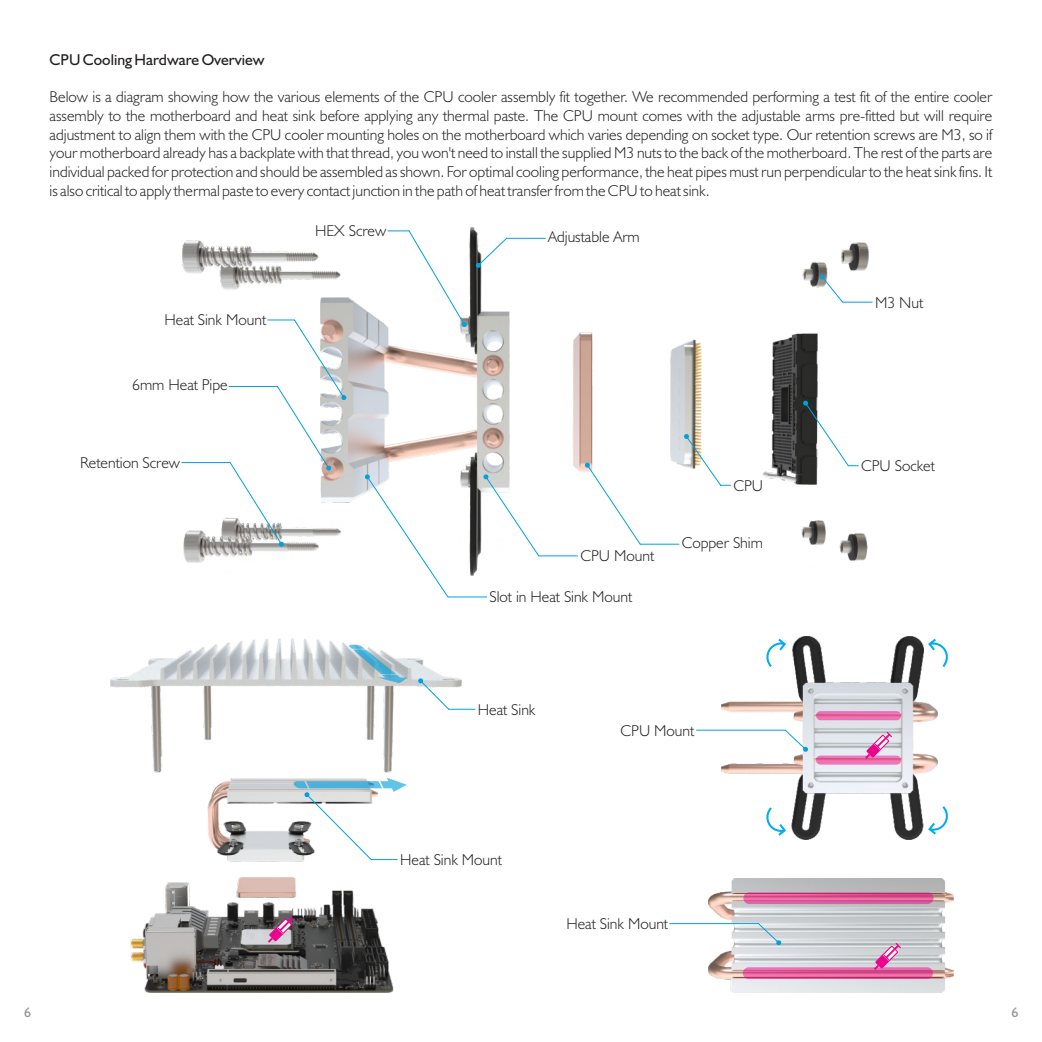
<style>
.page{position:relative;width:1042px;height:1042px;background:#fff}
.page>*{position:absolute;margin:0;border:0;box-sizing:border-box;transform-origin:0 0}
.t1{font:300 15.75px/18.7px "Humanist 521 BT";color:#231f20;text-align:justify}
.t2{font:15.75px "Humanist 521 BT";color:#231f20}
.t3{font:14px "Humanist 521 BT";color:#939598}
</style>
<div class="page">
<img style="left:110px;top:638px;width:343px;height:355px">
<img style="left:708px;top:879px;width:245px;height:113px">
<svg style="left:348px;top:645px;width:60px;height:38px"></svg>
<svg style="left:938px;top:643px;width:10px;height:24px"></svg>
<svg style="left:938px;top:806px;width:10px;height:24px"></svg>
<img style="left:722px;top:636px;width:216px;height:203px">
<svg style="left:865px;top:732px;width:27px;height:23px"></svg>
<div style="left:816px;top:755px;width:85px;height:9px;background:#ed028c;border-radius:5px;opacity:.49"></div>
<div style="left:816px;top:711px;width:85px;height:9px;background:#ed028c;border-radius:5px;opacity:.49"></div>
<svg style="left:874px;top:943px;width:27px;height:24px"></svg>
<div style="left:743px;top:967px;width:190px;height:12px;background:#ed028c;border-radius:6px;opacity:.49"></div>
<div style="left:743px;top:892px;width:190px;height:12px;background:#ed028c;border-radius:6px;opacity:.49"></div>
<svg style="left:418px;top:678px;width:57px;height:32px"></svg>
<svg style="left:293px;top:777px;width:114px;height:83px"></svg>
<img style="left:182px;top:227px;width:686px;height:336px">
<svg style="left:820px;top:274px;width:52px;height:29px"></svg>
<svg style="left:388px;top:230px;width:79px;height:97px"></svg>
<svg style="left:476px;top:238px;width:70px;height:30px"></svg>
<svg style="left:585px;top:434px;width:146px;height:111px"></svg>
<svg style="left:803px;top:401px;width:55px;height:65px"></svg>
<svg style="left:181px;top:319px;width:165px;height:227px"></svg>
<svg style="left:268px;top:915px;width:27px;height:28px"></svg>
<svg style="left:696px;top:729px;width:112px;height:23px"></svg>
<svg style="left:669px;top:923px;width:112px;height:22px"></svg>
<svg style="left:365px;top:474px;width:213px;height:123px"></svg>
<p class="t2" style="left:50px;top:53px;width:216px">CPU Cooling Hardware Overview</p>
<p class="t1" style="left:50px;top:89px;width:944px">Below is a diagram showing how the various elements of the CPU cooler assembly fit together. We recommended performing a test fit of the entire cooler assembly to the motherboard and heat sink before applying any thermal paste. The CPU mount comes with the adjustable arms pre-fitted but will require adjustment to align them with the CPU cooler mounting holes on the motherboard which varies depending on socket type. Our retention screws are M3, so if your motherboard already has a backplate with that thread, you won't need to install the supplied M3 nuts to the back of the motherboard. The rest of the parts are individual packed for protection and should be assembled as shown. For optimal cooling performance, the heat pipes must run perpendicular to the heat sink fins. It is also critical to apply thermal paste to every contact junction in the path of heat transfer from the CPU to heat sink.</p>
<p class="t1" style="left:164px;top:312px;width:103px">Heat Sink Mount</p>
<p class="t1" style="left:132px;top:377px;width:97px">6mm Heat Pipe</p>
<p class="t1" style="left:80px;top:454px;width:101px">Retention Screw</p>
<p class="t1" style="left:315px;top:223px;width:73px">HEX Screw</p>
<p class="t1" style="left:548px;top:228px;width:93px">Adjustable Arm</p>
<p class="t1" style="left:580px;top:548px;width:75px">CPU Mount</p>
<p class="t1" style="left:489px;top:589px;width:144px">Slot in Heat Sink Mount</p>
<p class="t1" style="left:733px;top:477px;width:31px">CPU</p>
<p class="t1" style="left:682px;top:534px;width:83px">Copper Shim</p>
<p class="t1" style="left:478px;top:701px;width:59px">Heat Sink</p>
<p class="t1" style="left:620px;top:722px;width:75px">CPU Mount</p>
<p class="t1" style="left:875px;top:294px;width:50px">M3 Nut</p>
<p class="t1" style="left:861px;top:458px;width:75px">CPU Socket</p>
<p class="t3" style="left:24px;top:1006px;width:9px">6</p>
<p class="t1" style="left:400px;top:851px;width:103px">Heat Sink Mount</p>
<p class="t1" style="left:566px;top:915px;width:103px">Heat Sink Mount</p>
<p class="t3" style="left:1011px;top:1006px;width:9px">6</p>
</div>
